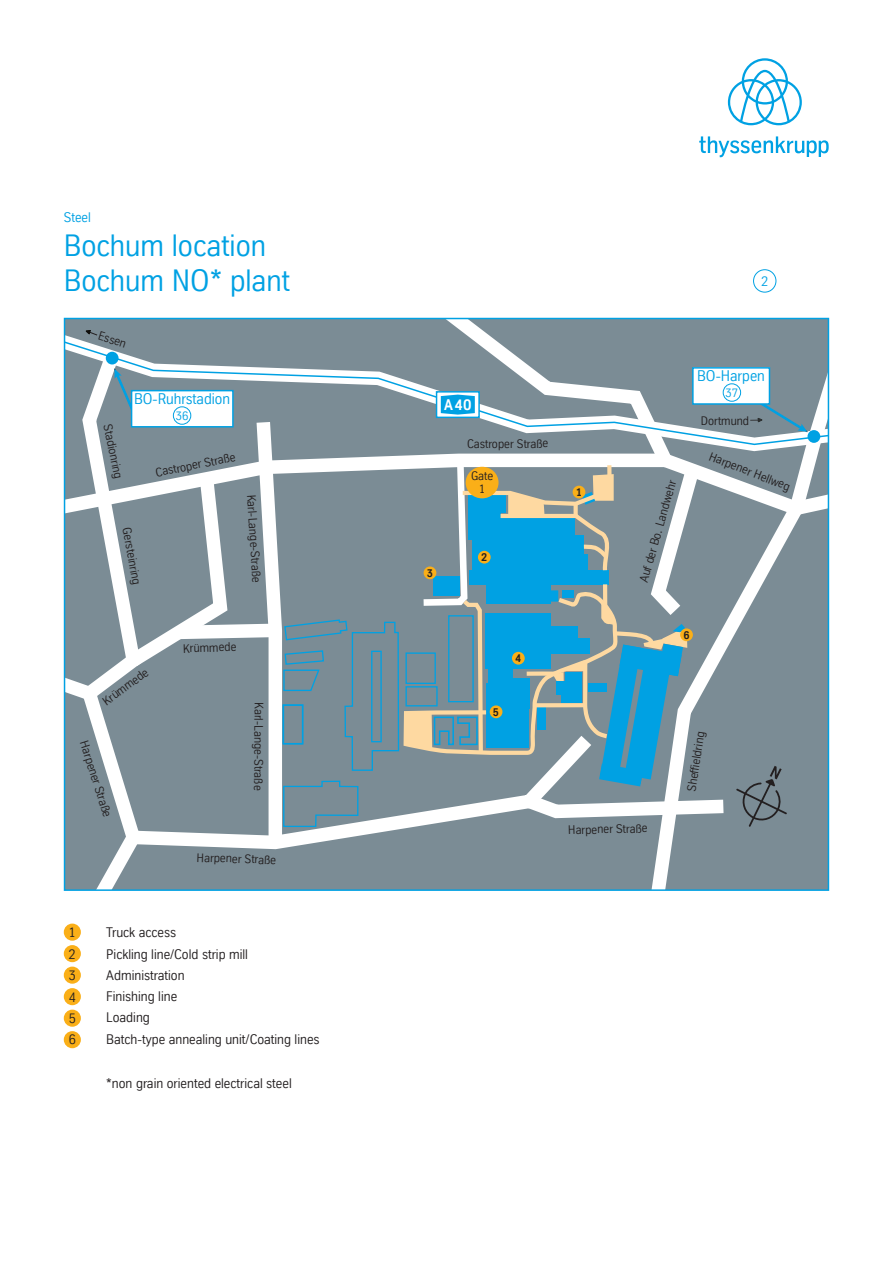
<style>
.page{position:relative;width:893px;height:1263px;background:#fff}
.page>*{position:absolute;margin:0;border:0;box-sizing:border-box;transform-origin:0 0}
.t1{font:30px/34.5px "TK Type";color:#00a1e3}
.t2{font:15px "TK Type";color:#00a1e3}
.t3{font:700 15px "TK Type";color:#fff}
.t4{font:13.5px/21.3px "TK Type";color:#231f20}
.t5{font:13.5px "TK Type";color:#00a1e3}
.t6{font:12px/12px "TK Type";letter-spacing:-.005em;color:#231f20;text-align:center}
.t7{font:12px "TK Type";color:#00a1e3}
.t8{font:700 10.95px "TK Type";color:#231f20}
</style>
<div class="page">
<svg style="left:728px;top:58px;width:74px;height:67px"></svg>
<svg style="left:699px;top:136px;width:130px;height:21px"></svg>
<div style="left:807px;top:458px;width:19px;height:430px;background:#7b8c95"></div>
<svg style="left:67px;top:321px;width:759px;height:125px;background:#85959d"></svg>
<svg style="left:86px;top:330px;width:12px;height:6px"></svg>
<div style="left:692px;top:367px;width:78px;height:38px;border:2px solid #00a1e3"></div>
<div style="left:807px;top:430px;width:13px;height:13px;background:#00a1e3;border-radius:50%"></div>
<div style="left:106px;top:352px;width:13px;height:12px;background:#00a1e3;border-radius:50%"></div>
<svg style="left:67px;top:369px;width:740px;height:519px;background:#88a1ab"></svg>
<div style="left:64px;top:923px;width:17px;height:18px;background:#faaf18;border-radius:50%"></div>
<div style="left:64px;top:945px;width:17px;height:17px;background:#faaf18;border-radius:50%"></div>
<div style="left:64px;top:966px;width:17px;height:18px;background:#faaf18;border-radius:50%"></div>
<div style="left:64px;top:988px;width:17px;height:17px;background:#faaf18;border-radius:50%"></div>
<div style="left:64px;top:1009px;width:17px;height:18px;background:#faaf18;border-radius:50%"></div>
<div style="left:64px;top:1031px;width:17px;height:17px;background:#faaf18;border-radius:50%"></div>
<div style="left:753px;top:269px;width:23px;height:23px;border:1px solid #00a1e3;border-radius:50%"></div>
<div style="left:471px;top:472px;width:22px;height:10px;background:#faaf18"></div>
<p class="t5" style="left:64px;top:209px;width:29px">Steel</p>
<h1 class="t1" style="left:64px;top:228px;width:228px">Bochum location<br>Bochum NO* plant</h1>
<p class="t6" style="left:101px;top:329px;width:30px;rotate:18deg">Essen</p>
<p class="t6" style="left:113px;top:423px;width:57px;rotate:78deg">Stadionring</p>
<p class="t2" style="left:134px;top:390px;width:98px">BO-Ruhrstadion</p>
<p class="t7" style="left:176px;top:409px;width:14px">36</p>
<p class="t6" style="left:154px;top:466px;width:83px;rotate:-11deg">Castroper Straße</p>
<p class="t6" style="left:133px;top:526px;width:60px;rotate:80deg">Gersteinring</p>
<p class="t6" style="left:257px;top:494px;width:90px;rotate:86deg">Karl-Lange-Straße</p>
<p class="t6" style="left:100px;top:697px;width:55px;rotate:-36deg">Krümmede</p>
<p class="t6" style="left:89px;top:739px;width:81px;rotate:72deg">Harpener Straße</p>
<p class="t6" style="left:183px;top:642px;width:55px;rotate:-2deg">Krümmede</p>
<p class="t6" style="left:265px;top:702px;width:90px;rotate:90deg">Karl-Lange-Straße</p>
<p class="t4" style="left:69px;top:921px;width:9px;text-align:justify">1<br>2<br>3<br>4<br>5<br>6</p>
<p class="t6" style="left:197px;top:851px;width:81px;rotate:2deg">Harpener Straße</p>
<p class="t4" style="left:106px;top:922px;width:215px">Truck access<br>Pickling line/Cold strip mill<br>Administration<br>Finishing line<br>Loading<br>Batch-type annealing unit/Coating lines</p>
<p class="t4" style="left:106px;top:1072px;width:187px">*non grain oriented electrical steel</p>
<p class="t5" style="left:761px;top:273px;width:9px">2</p>
<p class="t3" style="left:444px;top:396px;width:29px">A40</p>
<p class="t6" style="left:467px;top:437px;width:83px">Castroper Straße</p>
<p class="t6" style="left:475px;top:471px;width:16px">Tor<br>1</p>
<p class="t6" style="left:471px;top:470px;width:24px">Gate</p>
<p class="t8" style="left:427px;top:567px;width:8px">3</p>
<p class="t8" style="left:481px;top:551px;width:8px">2</p>
<p class="t8" style="left:515px;top:652px;width:8px">4</p>
<p class="t8" style="left:493px;top:706px;width:8px">5</p>
<p class="t2" style="left:697px;top:367px;width:69px">BO-Harpen</p>
<p class="t7" style="left:725px;top:386px;width:14px">37</p>
<p class="t8" style="left:576px;top:486px;width:8px">1</p>
<p class="t6" style="left:638px;top:580px;width:107px;rotate:-74deg">Auf der Bo. Landwehr</p>
<p class="t6" style="left:701px;top:414px;width:50px">Dortmund</p>
<p class="t6" style="left:712px;top:450px;width:87px;rotate:21deg">Harpener Hellweg</p>
<p class="t8" style="left:683px;top:629px;width:8px">6</p>
<p class="t6" style="left:685px;top:790px;width:62px;rotate:-81deg">Sheffi eldring</p>
<p class="t6" style="left:568px;top:824px;width:81px;rotate:-1deg">Harpener Straße</p>
</div>
